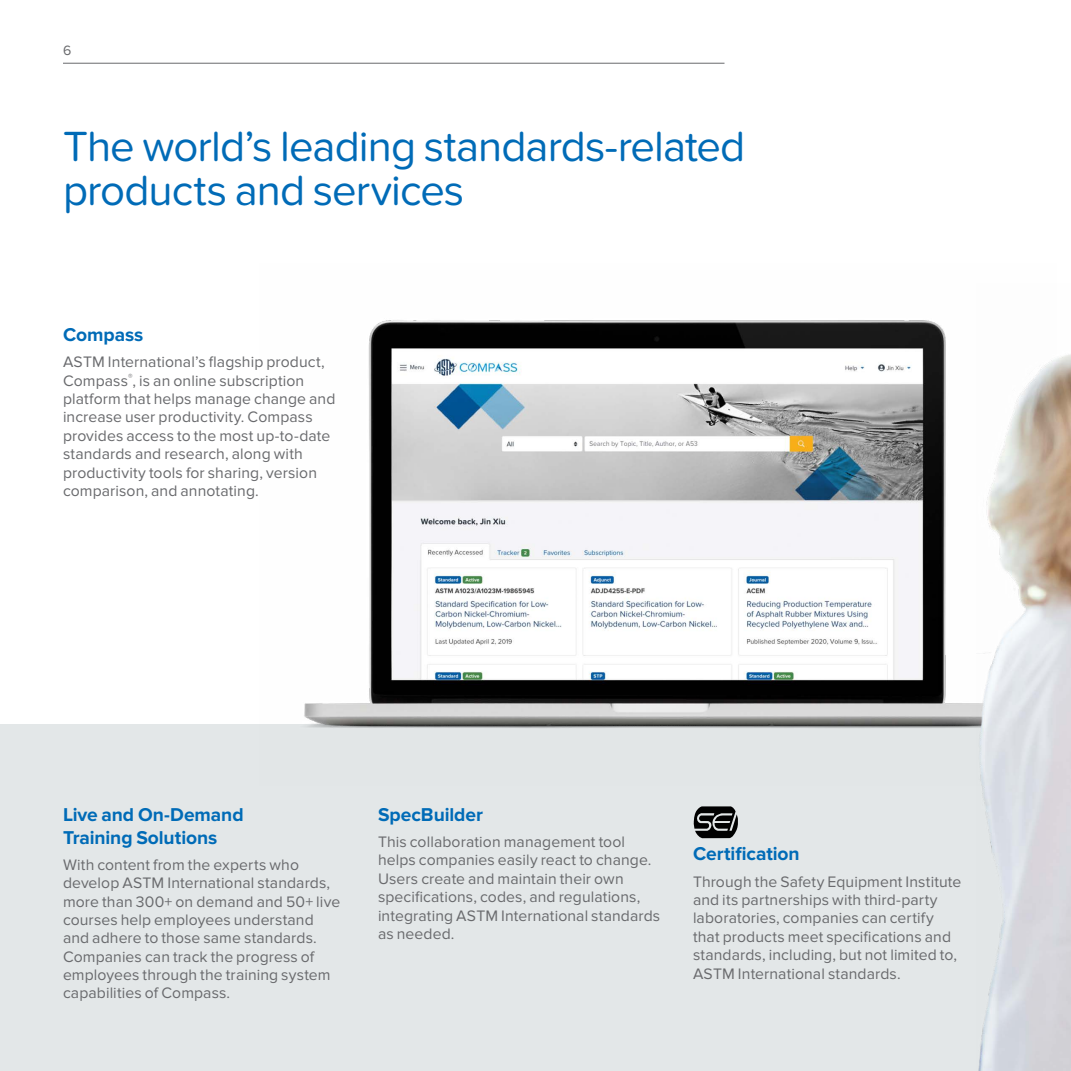
<style>
.page{position:relative;width:1071px;height:1071px;background:#fff}
.page>*{position:absolute;margin:0;border:0;box-sizing:border-box;transform-origin:0 0}
.Title_20_20pt_Soft_Regular{font:43.75px/43.8px "Proxima Nova Soft";letter-spacing:-.02em;color:#006bb7}
._12_13pt_Bold{font:700 19.25px/22.8px "Proxima Nova";letter-spacing:-.005em;color:#006bb7}
.Body_Text_9_10_5pt_Regular{font:15.75px/18.4px "Proxima Nova";letter-spacing:.005em;color:#696a6d}
.Body_Text_8_9pt_Regular{font:14px "Proxima Nova";color:#696a6d}
</style>
<div class="page">
<img style="left:304px;top:320px;width:672px;height:404px">
<div style="left:0;top:724px;width:1071px;height:347px;background:#e3e7e8"></div>
<img style="left:976px;top:354px;width:95px;height:717px">
<hr style="left:63px;top:63px;width:661px;height:1px;background:#696a6d">
<svg style="left:694px;top:806px;width:44px;height:32px"></svg>
<p class="Body_Text_8_9pt_Regular" style="left:63px;top:42px;width:10px">6</p>
<p class="Title_20_20pt_Soft_Regular" style="left:63px;top:125px;width:684px">The world’s leading standards-related products and services</p>
<p class="_12_13pt_Bold" style="left:63px;top:324px;width:82px">Compass</p>
<p class="Body_Text_9_10_5pt_Regular" style="left:63px;top:353px;width:274px">ASTM International’s flagship product, Compass<sup>®</sup>, is an online subscription platform that helps manage change and increase user productivity. Compass provides access to the most up-to-date standards and research, along with productivity tools for sharing, version comparison, and annotating.</p>
<p class="_12_13pt_Bold" style="left:63px;top:803px;width:182px">Live and On-Demand<br>Training Solutions</p>
<p class="Body_Text_9_10_5pt_Regular" style="left:63px;top:856px;width:279px">With content from the experts who develop ASTM International standards, more than 300+ on demand and 50+ live courses help employees understand and adhere to those same standards.<br>Companies can track the progress of employees through the training system capabilities of Compass.</p>
<p class="_12_13pt_Bold" style="left:378px;top:803px;width:107px">SpecBuilder</p>
<p class="Body_Text_9_10_5pt_Regular" style="left:378px;top:833px;width:284px">This collaboration management tool helps companies easily react to change.<br>Users create and maintain their own specifications, codes, and regulations, integrating ASTM International standards as needed.</p>
<p class="_12_13pt_Bold" style="left:693px;top:843px;width:108px">Certification</p>
<p class="Body_Text_9_10_5pt_Regular" style="left:693px;top:873px;width:270px">Through the Safety Equipment Institute and its partnerships with third-party laboratories, companies can certify that products meet specifications and standards, including, but not limited to, ASTM International standards.</p>
</div>
